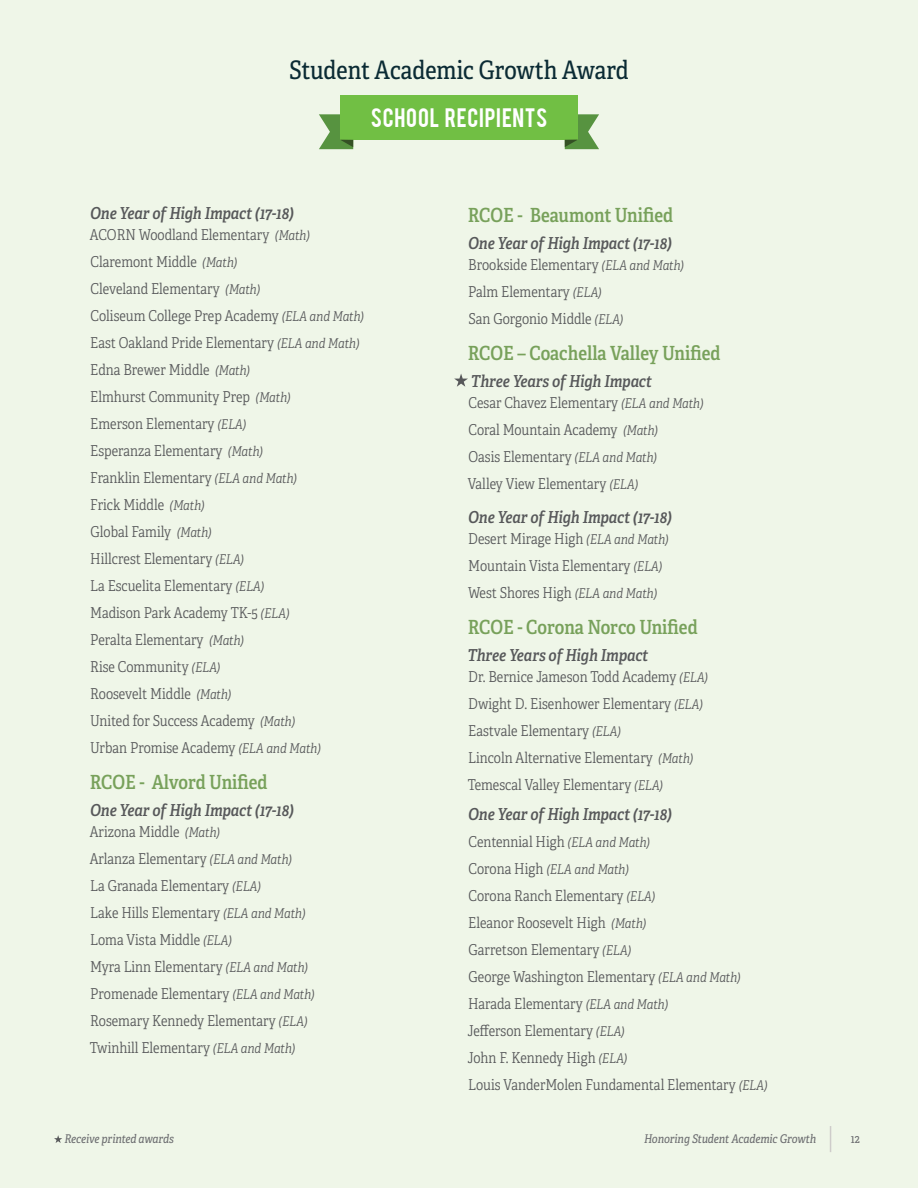
<style>
.page{position:relative;width:918px;height:1188px;background:#eff6e8}
.page>*{position:absolute;margin:0;border:0;box-sizing:border-box;transform-origin:0 0}
.t1{font:25.5px "Adelle Condensed";color:#0b2b34}
.t2{font:21px "Bebas";letter-spacing:.035em;color:#fff}
.School_name{font:19.5px "Adelle Condensed Sb";color:#78a15b}
.year_category{font:italic 16.5px "Adelle Condensed Sb";color:#57585a}
.school_list{font:italic 16.5px "Adelle Condensed Sb";color:#57585a}
.school_list-2{font:15px "Adelle Condensed Lt";color:#57585a}
.school_list-3{font:italic 13.5px "Adelle Condensed Lt";color:#57585a}
.t3{font:italic 12px "Adelle Condensed";color:#6c6d70}
.t4{font:12px "Adelle Condensed";color:#6c6d70}
.s1{font-style:italic;font-size:13.5px}
.s2{font-style:normal;font-size:15px}
</style>
<div class="page">
<div style="left:340px;top:96px;width:238px;height:44px;background:#71bf44"></div>
<svg style="left:565px;top:114px;width:34px;height:35px"></svg>
<svg style="left:319px;top:114px;width:34px;height:35px"></svg>
<svg style="left:54px;top:1135px;width:8px;height:8px"></svg>
<svg style="left:830px;top:1126px;width:1px;height:26px"></svg>
<svg style="left:454px;top:374px;width:14px;height:13px"></svg>
<h1 class="t1" style="left:289px;top:51px;width:341px">Student Academic Growth Award</h1>
<h2 class="t2" style="left:371px;top:102px;width:178px">SCHOOL RECIPIENTS</h2>
<p class="year_category" style="left:90px;top:202px;width:205px">One Year of High Impact (17-18)</p>
<p class="school_list-2" style="left:90px;top:225px;width:222px">ACORN Woodland Elementary <span class="s1">(Math)</span></p>
<p class="school_list-2" style="left:91px;top:252px;width:148px">Claremont Middle <span class="s1">(Math)</span></p>
<p class="school_list-2" style="left:91px;top:279px;width:171px">Cleveland Elementary <span class="s1">(Math)</span></p>
<p class="school_list-2" style="left:91px;top:306px;width:275px">Coliseum College Prep Academy <span class="s1">(ELA and Math)</span></p>
<p class="school_list-2" style="left:90px;top:333px;width:271px">East Oakland Pride Elementary <span class="s1">(ELA and Math)</span></p>
<p class="school_list-2" style="left:90px;top:360px;width:161px">Edna Brewer Middle <span class="s1">(Math)</span></p>
<p class="school_list-2" style="left:90px;top:387px;width:202px">Elmhurst Community Prep <span class="s1">(Math)</span></p>
<p class="school_list-2" style="left:90px;top:414px;width:157px">Emerson Elementary <span class="s1">(ELA)</span></p>
<p class="school_list-2" style="left:90px;top:441px;width:174px">Esperanza Elementary <span class="s1">(Math)</span></p>
<p class="school_list-2" style="left:90px;top:468px;width:208px">Franklin Elementary <span class="s1">(ELA and Math)</span></p>
<p class="school_list-2" style="left:90px;top:495px;width:116px">Frick Middle <span class="s1">(Math)</span></p>
<p class="school_list-2" style="left:91px;top:522px;width:123px">Global Family <span class="s1">(Math)</span></p>
<p class="school_list-2" style="left:90px;top:549px;width:155px">Hillcrest Elementary <span class="s1">(ELA)</span></p>
<p class="school_list-2" style="left:90px;top:576px;width:175px">La Escuelita Elementary <span class="s1">(ELA)</span></p>
<p class="school_list-2" style="left:90px;top:603px;width:201px">Madison Park Academy TK-5 <span class="s1">(ELA)</span></p>
<p class="school_list-2" style="left:90px;top:630px;width:155px">Peralta Elementary <span class="s1">(Math)</span></p>
<p class="school_list-2" style="left:90px;top:657px;width:132px">Rise Community <span class="s1">(ELA)</span></p>
<p class="school_list-2" style="left:90px;top:684px;width:142px">Roosevelt Middle <span class="s1">(Math)</span></p>
<p class="school_list-2" style="left:90px;top:711px;width:206px">United for Success Academy <span class="s1">(Math)</span></p>
<p class="school_list-2" style="left:90px;top:738px;width:232px">Urban Promise Academy <span class="s1">(ELA and Math)</span></p>
<p class="School_name" style="left:90px;top:768px;width:179px">RCOE - Alvord Unified</p>
<p class="year_category" style="left:90px;top:799px;width:205px">One Year of High Impact (17-18)</p>
<p class="school_list-2" style="left:90px;top:822px;width:132px">Arizona Middle <span class="s1">(Math)</span></p>
<p class="school_list-2" style="left:90px;top:849px;width:204px">Arlanza Elementary <span class="s1">(ELA and Math)</span></p>
<p class="school_list-2" style="left:90px;top:876px;width:172px">La Granada Elementary <span class="s1">(ELA)</span></p>
<p class="school_list-2" style="left:90px;top:903px;width:217px">Lake Hills Elementary <span class="s1">(ELA and Math)</span></p>
<p class="school_list-2" style="left:90px;top:930px;width:143px">Loma Vista Middle <span class="s1">(ELA)</span></p>
<p class="school_list-2" style="left:90px;top:957px;width:219px">Myra Linn Elementary <span class="s1">(ELA and Math)</span></p>
<p class="school_list-2" style="left:90px;top:984px;width:226px">Promenade Elementary <span class="s1">(ELA and Math)</span></p>
<p class="school_list-2" style="left:90px;top:1011px;width:219px">Rosemary Kennedy Elementary <span class="s1">(ELA)</span></p>
<p class="school_list-2" style="left:90px;top:1038px;width:207px">Twinhill Elementary <span class="s1">(ELA and Math)</span></p>
<p class="School_name" style="left:468px;top:201px;width:207px">RCOE - Beaumont Unified</p>
<p class="year_category" style="left:468px;top:231px;width:205px">One Year of High Impact (17-18)</p>
<p class="school_list-2" style="left:468px;top:254px;width:217px">Brookside Elementary <span class="s1">(ELA and Math)</span></p>
<p class="school_list-2" style="left:468px;top:281px;width:135px">Palm Elementary <span class="s1">(ELA)</span></p>
<p class="school_list-2" style="left:468px;top:308px;width:157px">San Gorgonio Middle <span class="s1">(ELA)</span></p>
<p class="School_name" style="left:468px;top:339px;width:254px">RCOE – Coachella Valley Unified</p>
<p class="year_category" style="left:471px;top:369px;width:182px">Three Years of High Impact</p>
<p class="school_list-2" style="left:469px;top:392px;width:236px">Cesar Chavez Elementary <span class="s1">(ELA and Math)</span></p>
<p class="school_list-2" style="left:469px;top:419px;width:191px">Coral Mountain Academy <span class="s1">(Math)</span></p>
<p class="school_list-2" style="left:469px;top:446px;width:190px">Oasis Elementary <span class="s1">(ELA and Math)</span></p>
<p class="school_list-2" style="left:468px;top:473px;width:172px">Valley View Elementary <span class="s1">(ELA)</span></p>
<p class="year_category" style="left:468px;top:505px;width:205px">One Year of High Impact (17-18)</p>
<p class="school_list-2" style="left:468px;top:528px;width:202px">Desert Mirage High <span class="s1">(ELA and Math)</span></p>
<p class="school_list-2" style="left:468px;top:555px;width:196px">Mountain Vista Elementary <span class="s1">(ELA)</span></p>
<p class="school_list-2" style="left:468px;top:582px;width:191px">West Shores High <span class="s1">(ELA and Math)</span></p>
<p class="School_name" style="left:468px;top:613px;width:231px">RCOE - Corona Norco Unified</p>
<p class="year_category" style="left:467px;top:643px;width:182px">Three Years of High Impact</p>
<p class="school_list-2" style="left:468px;top:666px;width:241px">Dr. Bernice Jameson Todd Academy <span class="s1">(ELA)</span></p>
<p class="school_list-2" style="left:468px;top:693px;width:236px">Dwight D. Eisenhower Elementary <span class="s1">(ELA)</span></p>
<p class="school_list-2" style="left:468px;top:720px;width:154px">Eastvale Elementary <span class="s1">(ELA)</span></p>
<p class="school_list-2" style="left:468px;top:747px;width:226px">Lincoln Alternative Elementary <span class="s1">(Math)</span></p>
<p class="school_list-2" style="left:468px;top:774px;width:197px">Temescal Valley Elementary <span class="s1">(ELA)</span></p>
<p class="school_list" style="left:468px;top:802px;width:205px">One Year of High Impact (17-18)</p>
<p class="school_list-2" style="left:469px;top:831px;width:183px">Centennial High <span class="s1">(ELA and Math)</span></p>
<p class="school_list-3" style="left:469px;top:860px;width:162px"><span class="s2">Corona High</span> (ELA and Math)</p>
<p class="school_list-2" style="left:469px;top:885px;width:188px">Corona Ranch Elementary <span class="s1">(ELA)</span></p>
<p class="school_list-2" style="left:468px;top:912px;width:179px">Eleanor Roosevelt High <span class="s1">(Math)</span></p>
<p class="school_list-2" style="left:469px;top:939px;width:164px">Garretson Elementary <span class="s1">(ELA)</span></p>
<p class="school_list-2" style="left:469px;top:966px;width:274px">George Washington Elementary <span class="s1">(ELA and Math)</span></p>
<p class="school_list-2" style="left:468px;top:993px;width:201px">Harada Elementary <span class="s1">(ELA and Math)</span></p>
<p class="school_list-2" style="left:467px;top:1020px;width:159px">Jefferson Elementary <span class="s1">(ELA)</span></p>
<p class="school_list-2" style="left:467px;top:1047px;width:161px">John F. Kennedy High <span class="s1">(ELA)</span></p>
<p class="school_list-2" style="left:468px;top:1074px;width:301px">Louis VanderMolen Fundamental Elementary <span class="s1">(ELA)</span></p>
<p class="t3" style="left:65px;top:1130px;width:111px">Receive printed awards</p>
<p class="t3" style="left:644px;top:1130px;width:174px">Honoring Student Academic Growth</p>
<p class="t4" style="left:851px;top:1130px;width:11px">12</p>
</div>
